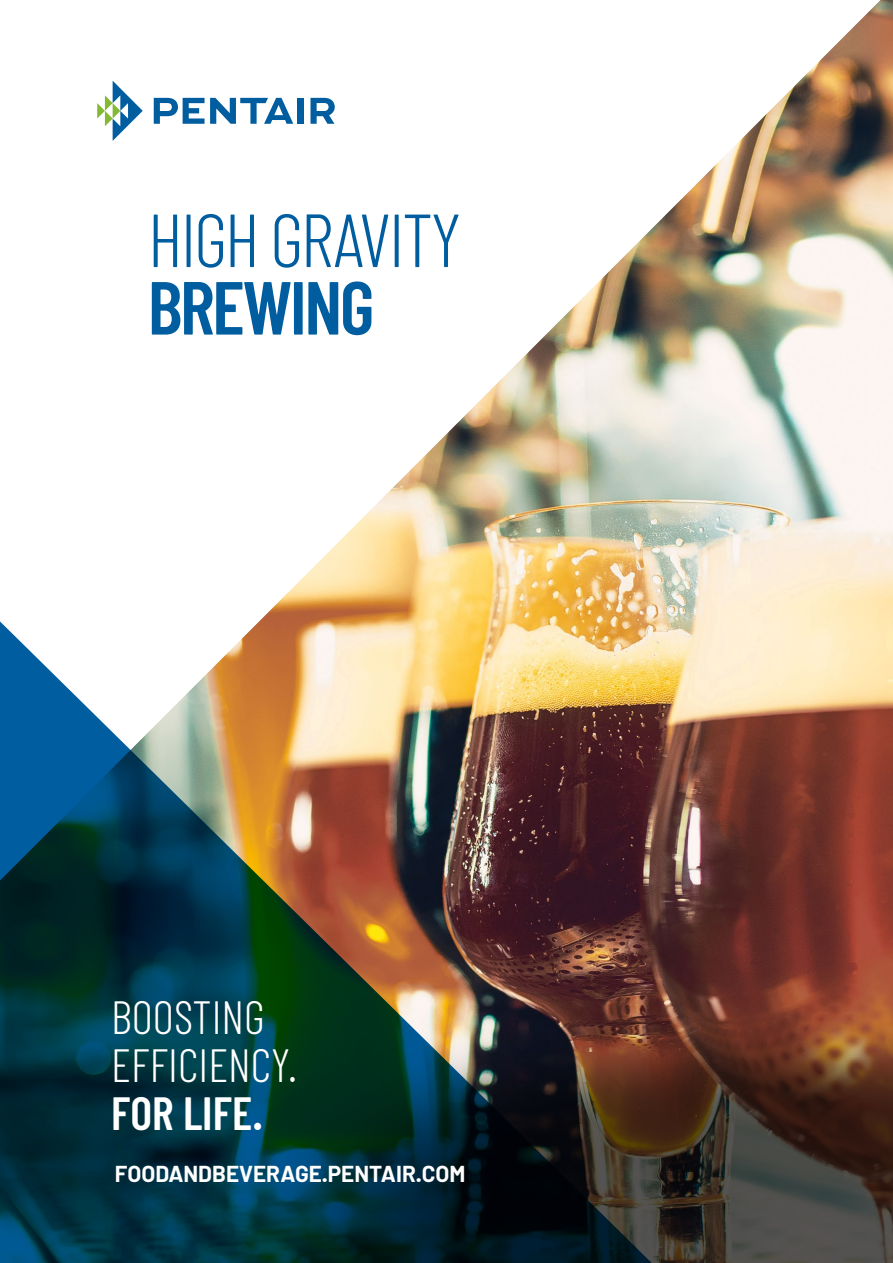
<style>
.page{position:relative;width:893px;height:1263px;background:#fff}
.page>*{position:absolute;margin:0;border:0;box-sizing:border-box;transform-origin:0 0}
.t1{font:300 75px "Barlow Condensed";letter-spacing:-.03em;color:#005ea0}
.t2{font:600 75px "Barlow Condensed";letter-spacing:-.03em;color:#005ea0}
.t3{font:300 46.5px/48px "Barlow Condensed";color:#fff}
.t4{font:600 46.5px "Barlow Condensed";color:#fff}
.t5{font:700 22.5px "Barlow";color:#fff}
</style>
<div class="page">
<img style="left:705px;top:0;width:188px;height:968px">
<img style="left:112px;top:0;width:768px;height:880px">
<svg style="left:97px;top:81px;width:46px;height:60px"></svg>
<svg style="left:154px;top:98px;width:139px;height:26px"></svg>
<div style="left:297px;top:98px;width:7px;height:26px;background:#005ea0"></div>
<svg style="left:310px;top:98px;width:25px;height:26px"></svg>
<img style="left:0;top:609px;width:705px;height:654px">
<img style="left:173px;top:968px;width:720px;height:295px">
<h1 class="t1" style="left:148px;top:193px;width:315px">HIGH GRAVITY</h1>
<h1 class="t2" style="left:148px;top:261px;width:228px">BREWING</h1>
<h2 class="t3" style="left:111px;top:992px;width:187px">BOOSTING<br>EFFICIENCY.</h2>
<h2 class="t4" style="left:111px;top:1084px;width:154px">FOR LIFE.</h2>
<p class="t5" style="left:115px;top:1160px;width:352px">FOODANDBEVERAGE.PENTAIR.COM</p>
</div>
